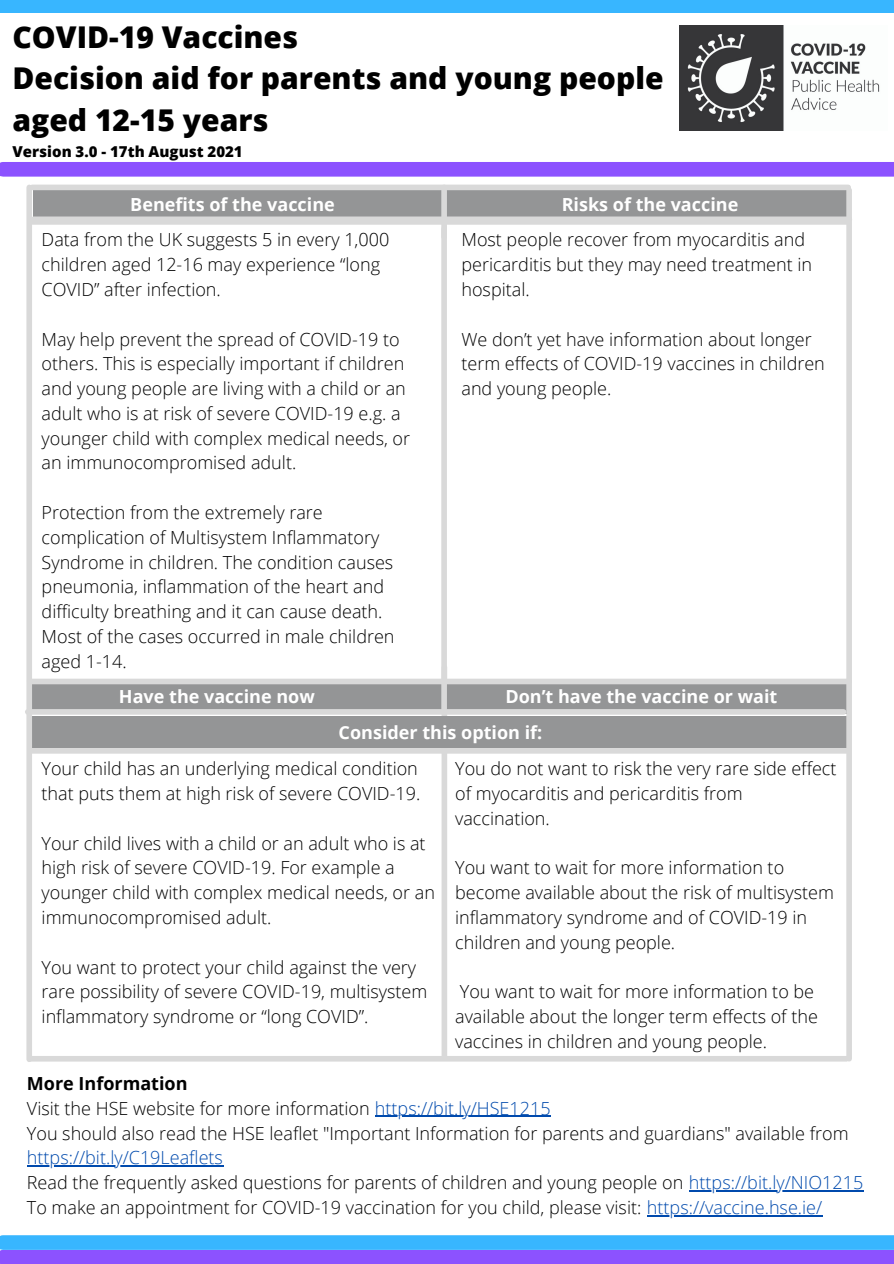
<style>
.page{position:relative;width:894px;height:1264px;background:#fff}
.page>*{position:absolute;margin:0;border:0;box-sizing:border-box;transform-origin:0 0}
.t1{font:800 30px "Open Sans";color:#000}
.t2{font:300 18px/24.8px "Open Sans";color:#000}
.t3{font:700 18px "Open Sans";color:#fff}
.t4{font:700 18px "Open Sans";color:#000}
.t5{font:800 15px "Open Sans";color:#000}
.s1{color:#004aad}
</style>
<div class="page">
<div style="left:31px;top:1055px;width:815px;height:6px;background:#d9d9d9"></div>
<img style="left:679px;top:25px;width:201px;height:105px">
<div style="left:0;top:0;width:893px;height:13px;background:#38b6ff"></div>
<hr style="left:375px;top:1115px;width:175px;height:2px;background:#004aad">
<hr style="left:27px;top:1165px;width:196px;height:1px;background:#004aad">
<hr style="left:688px;top:1190px;width:175px;height:1px;background:#004aad">
<hr style="left:646px;top:1214px;width:176px;height:2px;background:#004aad">
<div style="left:441px;top:667px;width:6px;height:388px;background:#d9d9d9"></div>
<div style="left:31px;top:716px;width:815px;height:31px;background:#949596"></div>
<div style="left:31px;top:681px;width:815px;height:32px;background:#949596"></div>
<div style="left:3px;top:162px;width:890px;height:15px;background:#8c52ff"></div>
<div style="left:3px;top:1249px;width:890px;height:14px;background:#8c52ff"></div>
<div style="left:3px;top:1235px;width:890px;height:14px;background:#38b6ff"></div>
<div style="left:30px;top:678px;width:818px;height:6px;background:#d9d9d9"></div>
<div style="left:28px;top:709px;width:815px;height:5px;background:#d9d9d9"></div>
<div style="left:33px;top:188px;width:816px;height:31px;background:#949596"></div>
<div style="left:33px;top:216px;width:816px;height:6px;background:#d9d9d9"></div>
<div style="left:441px;top:187px;width:6px;height:50px;background:#d9d9d9"></div>
<div style="left:32px;top:184px;width:815px;height:6px;background:#d9d9d9"></div>
<div style="left:32px;top:219px;width:815px;height:6px;background:#d9d9d9"></div>
<div style="left:441px;top:229px;width:6px;height:483px;background:#d9d9d9"></div>
<div style="left:846px;top:190px;width:5px;height:868px;background:#d9d9d9"></div>
<div style="left:26px;top:187px;width:6px;height:872px;background:#d9d9d9"></div>
<div style="left:31px;top:748px;width:815px;height:5px;background:#d9d9d9"></div>
<p class="t1" style="left:12px;top:15px;width:287px">COVID-19 Vaccines</p>
<p class="t1" style="left:12px;top:57px;width:652px">Decision aid for parents and young people</p>
<p class="t1" style="left:12px;top:99px;width:257px">aged 12-15 years</p>
<p class="t5" style="left:12px;top:141px;width:232px">Version 3.0 - 17th August 2021</p>
<p class="t3" style="left:130px;top:191px;width:206px">Benefits of the vaccine</p>
<p class="t2" style="left:42px;top:227px;width:349px">Data from the UK suggests 5 in every 1,000 children aged 12-16 may experience “long<br>COVID” after infection.</p>
<p class="t2" style="left:42px;top:326px;width:370px">May help prevent the spread of COVID-19 to others. This is especially important if children and young people are living with a child or an adult who is at risk of severe COVID-19 e.g. a younger child with complex medical needs, or an immunocompromised adult.</p>
<p class="t2" style="left:42px;top:499px;width:353px">Protection from the extremely rare complication of Multisystem Inflammatory Syndrome in children. The condition causes pneumonia, inflammation of the heart and difficulty breathing and it can cause death.</p>
<p class="t2" style="left:42px;top:623px;width:354px">Most of the cases occurred in male children aged 1-14.</p>
<p class="t3" style="left:561px;top:191px;width:178px">Risks of the vaccine</p>
<p class="t2" style="left:461px;top:227px;width:352px">Most people recover from myocarditis and pericarditis but they may need treatment in hospital.</p>
<p class="t2" style="left:461px;top:326px;width:365px">We don’t yet have information about longer term effects of COVID-19 vaccines in children and young people.</p>
<p class="t3" style="left:119px;top:684px;width:197px">Have the vaccine now</p>
<p class="t3" style="left:505px;top:684px;width:273px">Don’t have the vaccine or wait</p>
<p class="t3" style="left:338px;top:719px;width:205px">Consider this option if:</p>
<p class="t2" style="left:42px;top:756px;width:380px">Your child has an underlying medical condition that puts them at high risk of severe COVID-19.</p>
<p class="t2" style="left:42px;top:830px;width:395px">Your child lives with a child or an adult who is at high risk of severe COVID-19. For example a younger child with complex medical needs, or an immunocompromised adult.</p>
<p class="t2" style="left:42px;top:954px;width:387px">You want to protect your child against the very rare possibility of severe COVID-19, multisystem inflammatory syndrome or “long COVID”.</p>
<p class="t2" style="left:455px;top:756px;width:383px">You do not want to risk the very rare side effect of myocarditis and pericarditis from vaccination.</p>
<p class="t2" style="left:455px;top:855px;width:380px">You want to wait for more information to become available about the risk of multisystem inflammatory syndrome and of COVID-19 in children and young people.</p>
<p class="t2" style="left:455px;top:978px;width:364px">You want to wait for more information to be available about the longer term effects of the vaccines in children and young people.</p>
<p class="t4" style="left:27px;top:1070px;width:162px">More Information</p>
<p class="t2" style="left:27px;top:1095px;width:525px">Visit the HSE website for more information <span class="s1">https://bit.ly/HSE1215</span></p>
<p class="t2" style="left:27px;top:1120px;width:823px">You should also read the HSE leaflet "Important Information for parents and guardians" available from <span class="s1">https://bit.ly/C19Leaflets</span></p>
<p class="t2" style="left:27px;top:1169px;width:837px">Read the frequently asked questions for parents of children and young people on <span class="s1">https://bit.ly/NIO1215</span></p>
<p class="t2" style="left:27px;top:1194px;width:796px">To make an appointment for COVID-19 vaccination for you child, please visit: <span class="s1">https://vaccine.hse.ie/</span></p>
</div>
